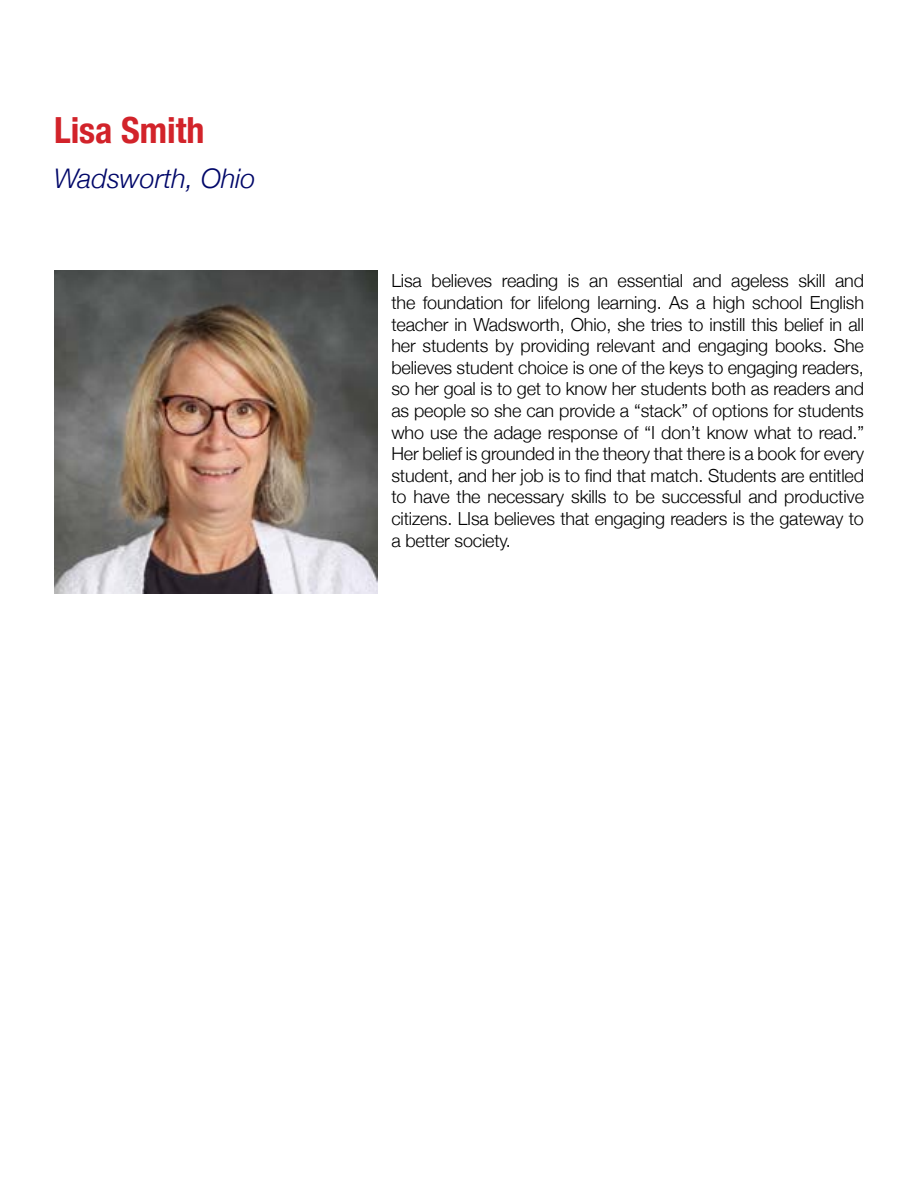
<style>
.page{position:relative;width:918px;height:1188px;background:#fff}
.page>*{position:absolute;margin:0;border:0;box-sizing:border-box;transform-origin:0 0}
.t1{font:700 condensed 36px "Helvetica Neue";color:#d2232a}
.t2{font:italic 300 27px "Helvetica Neue";color:#000769}
.t3{font:300 18px/21.6px "Helvetica Neue";letter-spacing:-.01em;color:#000;text-align:justify}
</style>
<div class="page">
<img style="left:54px;top:270px;width:324px;height:324px">
<h1 class="t1" style="left:54px;top:100px;width:152px">Lisa Smith</h1>
<h2 class="t2" style="left:54px;top:157px;width:203px">Wadsworth, Ohio</h2>
<p class="t3" style="left:392px;top:269px;width:474px">Lisa believes reading is an essential and ageless skill and the foundation for lifelong learning. As a high school English teacher in Wadsworth, Ohio, she tries to instill this belief in all her students by providing relevant and engaging books. She believes student choice is one of the keys to engaging readers, so her goal is to get to know her students both as readers and as people so she can provide a “stack” of options for students who use the adage response of “I don’t know what to read.” Her belief is grounded in the theory that there is a book for every student, and her job is to find that match. Students are entitled to have the necessary skills to be successful and productive citizens. LIsa believes that engaging readers is the gateway to a better society.</p>
</div>
